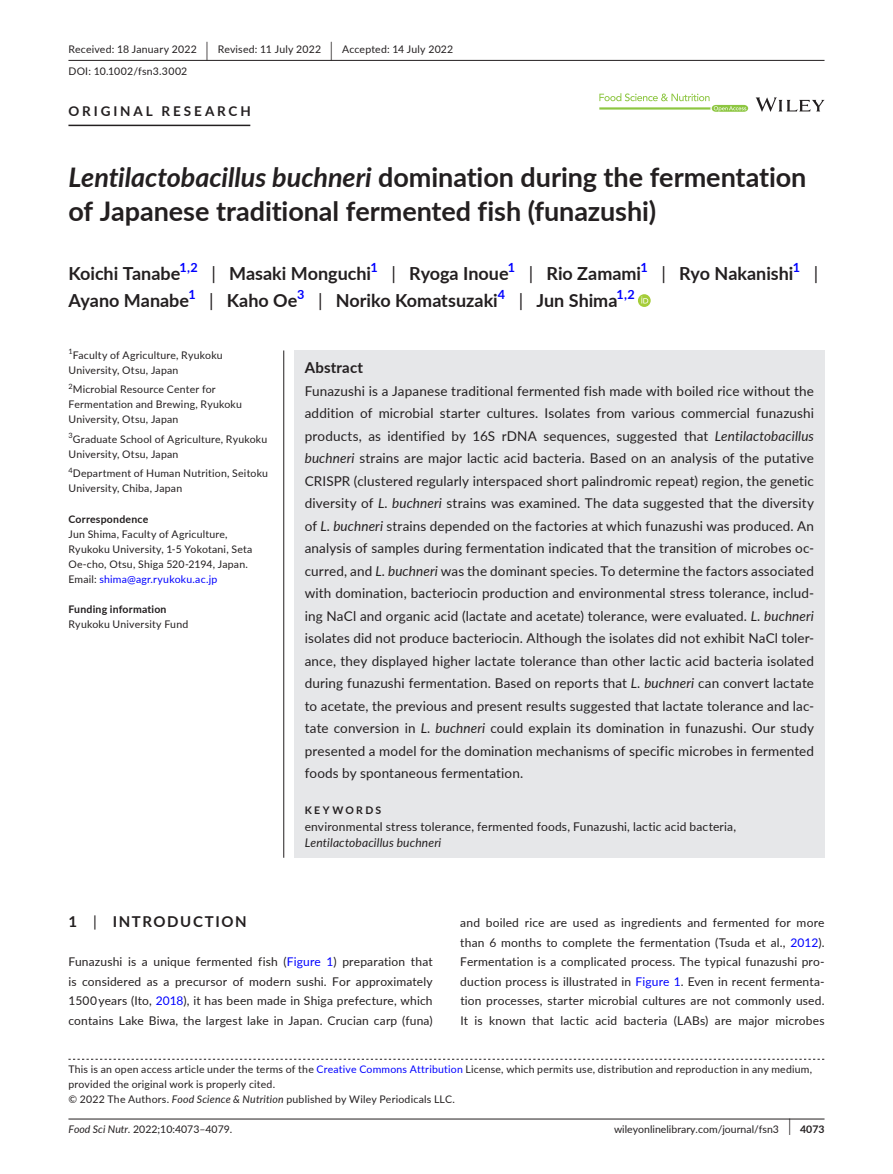
<style>
.page{position:relative;width:893px;height:1174px;background:#fff}
.page>*{position:absolute;margin:0;border:0;box-sizing:border-box;transform-origin:0 0}
.t1{font:700 27px/34.5px "Lato";color:#231f20}
.t2{font:700 18px "Lato";color:#231f20}
.t3{font:18px "Lato";color:#231f20}
.t4{font:700 15px "Lato";letter-spacing:.1em;color:#231f20}
.t5{font:700 15px "Lato";letter-spacing:.015em;color:#231f20}
.t6{font:13.5px/22.5px "Lato";letter-spacing:.01em;color:#231f20;text-align:justify}
.t7{font:700 13.5px "Lato";letter-spacing:.215em;color:#231f20}
.t8{font:700 12.6px "Lato";color:#00f}
.t9{font:12px/19.5px "Lato";letter-spacing:.015em;color:#231f20;text-align:justify}
.t10{font:italic 12px "Lato";letter-spacing:.015em;color:#231f20}
.t11{font:10.5px/15px "Lato";letter-spacing:.02em;color:#231f20}
.t12{font:10.5px "Lato";color:#231f20}
.t13{font:700 10.5px "Lato";letter-spacing:.02em;color:#231f20}
.t14{font:700 10.5px "Lato";letter-spacing:.22em;color:#231f20}
.t15{font:7.35px "Lato";color:#231f20}
.s1{font-size:19.65px}
.s2{font-style:italic}
.s3{font-weight:400}
.s4{color:#00f}
.s5{font-size:17.4px}
.s6{font-weight:700}
</style>
<div class="page">
<hr style="left:68px;top:1118px;width:756px;height:1px;background:#231f20">
<svg style="left:756px;top:97px;width:68px;height:15px"></svg>
<svg style="left:599px;top:93px;width:149px;height:19px"></svg>
<hr style="left:68px;top:60px;width:756px;height:1px;background:#231f20">
<hr style="left:68px;top:125px;width:182px;height:1px;background:#231f20">
<svg style="left:638px;top:294px;width:13px;height:13px"></svg>
<svg style="left:641px;top:296px;width:7px;height:7px"></svg>
<svg style="left:68px;top:1058px;width:756px;height:1px"></svg>
<div style="left:294px;top:350px;width:530px;height:507px;background:#e6e7e9"></div>
<hr style="left:283px;top:350px;width:1px;height:507px;background:#231f20">
<p class="t11" style="left:68px;top:38px;width:386px;line-height:21.8px">Received: 18 January 2022 <span class="s1">|</span> Revised: 11 July 2022 <span class="s1">|</span> Accepted: 14 July 2022<br>DOI: 10.1002/fsn3.3002</p>
<p class="t7" style="left:68px;top:101px;width:184px">ORIGINAL RESEARCH</p>
<h1 class="t1" style="left:68px;top:159px;width:739px"><span class="s2">Lentilactobacillus buchneri</span> domination during the fermentation of Japanese traditional fermented fish (funazushi)</h1>
<h2 class="t2" style="left:68px;top:260px;width:113px">Koichi Tanabe</h2>
<p class="t8" style="left:180px;top:258px;width:20px">1,2</p>
<h2 class="t2" style="left:211px;top:260px;width:161px"><span class="s3">|</span> Masaki Monguchi</h2>
<p class="t8" style="left:371px;top:258px;width:9px">1</p>
<h2 class="t2" style="left:391px;top:260px;width:119px"><span class="s3">|</span> Ryoga Inoue</h2>
<p class="t8" style="left:508px;top:258px;width:9px">1</p>
<h2 class="t2" style="left:529px;top:260px;width:114px"><span class="s3">|</span> Rio Zamami</h2>
<p class="t8" style="left:641px;top:258px;width:9px">1</p>
<h2 class="t2" style="left:661px;top:260px;width:134px"><span class="s3">|</span> Ryo Nakanishi</h2>
<p class="t8" style="left:793px;top:258px;width:9px">1</p>
<h2 class="t3" style="left:814px;top:260px;width:6px">|</h2>
<h2 class="t2" style="left:68px;top:287px;width:122px">Ayano Manabe</h2>
<p class="t8" style="left:188px;top:285px;width:9px">1</p>
<h2 class="t2" style="left:209px;top:287px;width:90px"><span class="s3">|</span> Kaho Oe</h2>
<p class="t8" style="left:297px;top:285px;width:9px">3</p>
<h2 class="t2" style="left:318px;top:287px;width:181px"><span class="s3">|</span> Noriko Komatsuzaki</h2>
<p class="t8" style="left:498px;top:285px;width:9px">4</p>
<h2 class="t2" style="left:519px;top:287px;width:100px"><span class="s3">|</span> Jun Shima</h2>
<p class="t8" style="left:617px;top:285px;width:20px">1,2</p>
<p class="t15" style="left:68px;top:346px;width:6px">1</p>
<p class="t11" style="left:68px;top:347px;width:156px;text-indent:4px">Faculty of Agriculture, Ryukoku<br>University, Otsu, Japan</p>
<p class="t15" style="left:68px;top:381px;width:6px">2</p>
<p class="t11" style="left:68px;top:382px;width:175px;text-indent:4px">Microbial Resource Center for<br>Fermentation and Brewing, Ryukoku<br>University, Otsu, Japan</p>
<p class="t11" style="left:68px;top:431px;width:200px"><sup>3</sup>Graduate School of Agriculture, Ryukoku<br>University, Otsu, Japan</p>
<p class="t11" style="left:68px;top:466px;width:201px"><sup>4</sup>Department of Human Nutrition, Seitoku<br>University, Chiba, Japan</p>
<p class="t13" style="left:68px;top:511px;width:81px">Correspondence</p>
<p class="t11" style="left:68px;top:526px;width:185px">Jun Shima, Faculty of Agriculture, Ryukoku University, 1-5 Yokotani, Seta Oe-cho, Otsu, Shiga 520-2194, Japan.<br>Email: <span class="s4">shima@agr.ryukoku.ac.jp</span></p>
<p class="t13" style="left:68px;top:601px;width:100px">Funding information</p>
<p class="t11" style="left:68px;top:616px;width:121px">Ryukoku University Fund</p>
<p class="t5" style="left:305px;top:356px;width:60px">Abstract</p>
<p class="t6" style="left:305px;top:379px;width:511px">Funazushi is a Japanese traditional fermented fish made with boiled rice without the addition of microbial starter cultures. Isolates from various commercial funazushi products, as identified by 16S rDNA sequences, suggested that <span class="s2">Lentilactobacillus buchneri</span> strains are major lactic acid bacteria. Based on an analysis of the putative CRISPR (clustered regularly interspaced short palindromic repeat) region, the genetic diversity of <span class="s2">L. buchneri</span> strains was examined. The data suggested that the diversity of <span class="s2">L. buchneri</span> strains depended on the factories at which funazushi was produced. An analysis of samples during fermentation indicated that the transition of microbes oc&shy;curred, and <span class="s2">L. buchneri</span> was the dominant species. To determine the factors associated with domination, bacteriocin production and environmental stress tolerance, includ&shy;ing NaCl and organic acid (lactate and acetate) tolerance, were evaluated. <span class="s2">L. buchneri </span>isolates did not produce bacteriocin. Although the isolates did not exhibit NaCl toler&shy;ance, they displayed higher lactate tolerance than other lactic acid bacteria isolated during funazushi fermentation. Based on reports that <span class="s2">L. buchneri</span> can convert lactate to acetate, the previous and present results suggested that lactate tolerance and lac&shy;tate conversion in <span class="s2">L. buchneri</span> could explain its domination in funazushi. Our study presented a model for the domination mechanisms of specific microbes in fermented foods by spontaneous fermentation.</p>
<p class="t14" style="left:305px;top:802px;width:78px">KEYWORDS</p>
<p class="t9" style="left:305px;top:816px;width:433px">environmental stress tolerance, fermented foods, Funazushi, lactic acid bacteria,</p>
<p class="t10" style="left:305px;top:834px;width:138px">Lentilactobacillus buchneri</p>
<p class="t4" style="left:68px;top:911px;width:180px">1 <span class="s3">|</span> INTRODUCTION</p>
<p class="t9" style="left:68px;top:951px;width:366px">Funazushi is a unique fermented fish (<span class="s4">Figure 1</span>) preparation that is considered as a precursor of modern sushi. For approximately 1500 years (Ito, <span class="s4">2018</span>), it has been made in Shiga prefecture, which contains Lake Biwa, the largest lake in Japan. Crucian carp (funa)</p>
<p class="t9" style="left:460px;top:912px;width:366px">and boiled rice are used as ingredients and fermented for more than 6 months to complete the fermentation (Tsuda et al., <span class="s4">2012</span>).<br>Fermentation is a complicated process. The typical funazushi pro&shy;duction process is illustrated in <span class="s4">Figure 1</span>. Even in recent fermenta&shy;tion processes, starter microbial cultures are not commonly used.<br>It is known that lactic acid bacteria (LABs) are major microbes</p>
<p class="t11" style="left:68px;top:1061px;width:745px">This is an open access article under the terms of the <span class="s4">Creative Commons Attribution</span> License, which permits use, distribution and reproduction in any medium, provided the original work is properly cited.<br>© 2022 The Authors. <span class="s2">Food Science &amp; Nutrition</span> published by Wiley Periodicals LLC.</p>
<p class="t12" style="left:68px;top:1121px;width:165px"><span class="s2">Food Sci Nutr.</span> 2022;10:4073–4079.</p>
<p class="t12" style="left:614px;top:1121px;width:212px">wileyonlinelibrary.com/journal/fsn3 <span class="s5">|</span> <span class="s6">4073</span></p>
</div>
